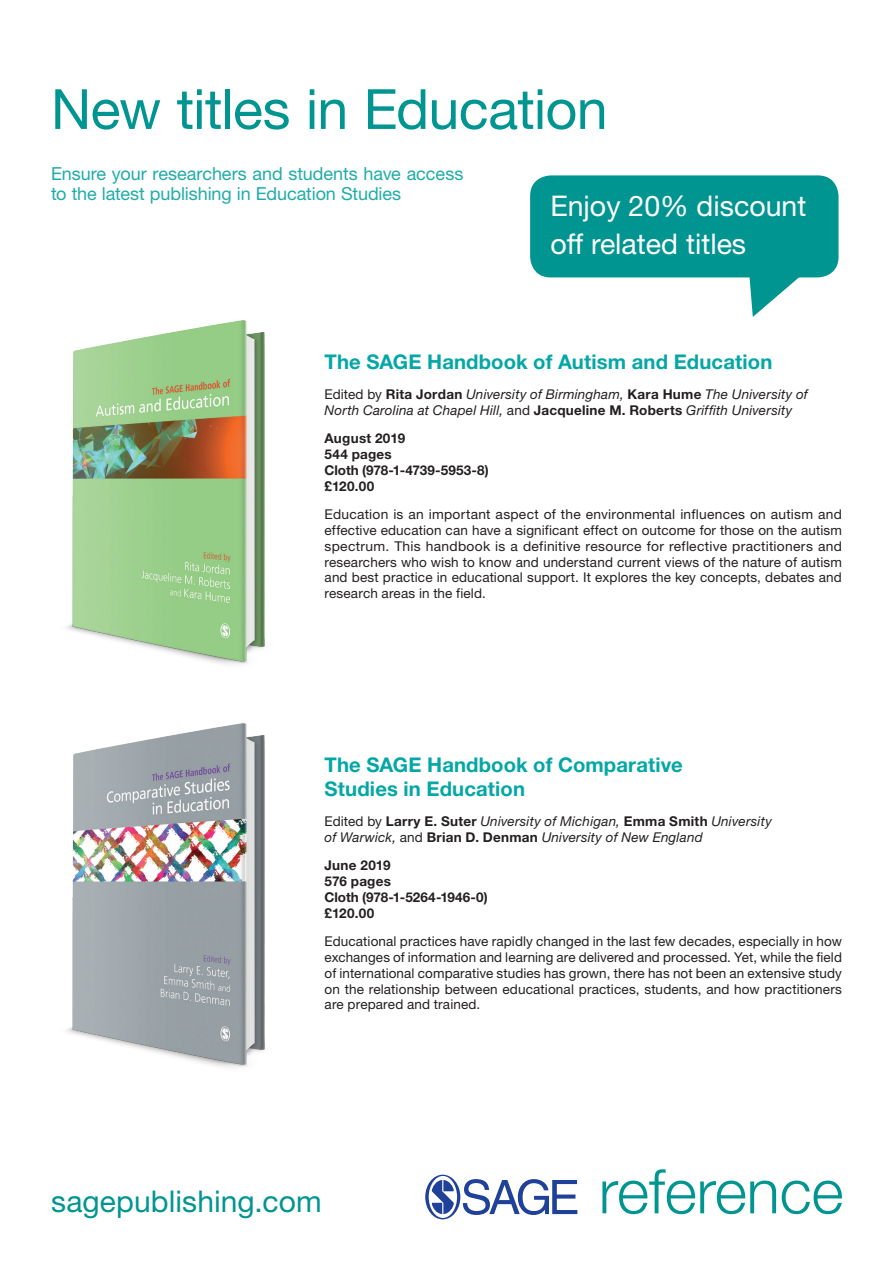
<style>
.page{position:relative;width:893px;height:1263px;background:#fff}
.page>*{position:absolute;margin:0;border:0;box-sizing:border-box;transform-origin:0 0}
.t1{font:55.5px "Helvetica Neue LT Std";letter-spacing:-.01em;color:#009590}
.t2{font:30px "Helvetica Neue LT Std";letter-spacing:.005em;color:#009590}
.t3{font:28.5px/37.5px "Helvetica Neue LT Std";color:#fff}
.t4{font:700 20.25px/24px "Helvetica Neue LT Std";letter-spacing:.005em;color:#03a7a5}
.t5{font:18px/20.2px "Helvetica Neue LT Std";letter-spacing:-.005em;color:#1faca9}
.t6{font:13.5px/15.8px "Helvetica Neue LT Std";letter-spacing:.01em;color:#231f20;text-align:justify}
.t7{font:italic 13.5px/16.2px "Helvetica Neue LT Std";letter-spacing:.015em;color:#231f20}
.t8{font:700 13.5px/15.8px "Helvetica Neue LT Std";letter-spacing:.01em;color:#231f20}
.s1{font-style:normal}
.s2{font-weight:700;font-style:normal}
</style>
<div class="page">
<svg style="left:425px;top:1175px;width:152px;height:44px"></svg>
<svg style="left:602px;top:1169px;width:240px;height:45px"></svg>
<img style="left:66px;top:320px;width:199px;height:345px">
<img style="left:66px;top:724px;width:199px;height:344px">
<div style="left:530px;top:175px;width:308px;height:102px;background:#009590;border-radius:21px"></div>
<svg style="left:749px;top:277px;width:63px;height:40px"></svg>
<h1 class="t1" style="left:51px;top:76px;width:558px">New titles in Education</h1>
<h3 class="t5" style="left:51px;top:163px;width:414px">Ensure your researchers and students have access to the latest publishing in Education Studies</h3>
<h3 class="t3" style="left:550px;top:187px;width:258px">Enjoy 20% discount off related titles</h3>
<h3 class="t4" style="left:325px;top:350px;width:449px">The SAGE Handbook of Autism and Education</h3>
<p class="t7" style="left:325px;top:385px;width:485px"><span class="s1">Edited by</span> <span class="s2">Rita Jordan</span> University of Birmingham, <span class="s2">Kara Hume</span> The University of<br>North Carolina at Chapel Hill, <span class="s1">and</span> <span class="s2">Jacqueline M. Roberts</span> Griffith University</p>
<p class="t8" style="left:325px;top:430px;width:166px">August 2019<br>544 pages<br>Cloth (978-1-4739-5953-8) £120.00</p>
<p class="t6" style="left:325px;top:506px;width:519px">Education is an important aspect of the environmental influences on autism and effective education can have a significant effect on outcome for those on the autism spectrum. This handbook is a definitive resource for reflective practitioners and researchers who wish to know and understand current views of the nature of autism and best practice in educational support. It explores the key concepts, debates and research areas in the field.</p>
<h3 class="t4" style="left:325px;top:753px;width:360px">The SAGE Handbook of Comparative<br>Studies in Education</h3>
<p class="t7" style="left:325px;top:812px;width:449px"><span class="s1">Edited by</span> <span class="s2">Larry E. Suter</span> University of Michigan, <span class="s2">Emma Smith</span> University of Warwick, <span class="s1">and</span> <span class="s2">Brian D. Denman</span> University of New England</p>
<p class="t8" style="left:325px;top:857px;width:165px">June 2019<br>576 pages<br>Cloth (978-1-5264-1946-0) £120.00</p>
<p class="t6" style="left:325px;top:933px;width:519px">Educational practices have rapidly changed in the last few decades, especially in how exchanges of information and learning are delivered and processed. Yet, while the field of international comparative studies has grown, there has not been an extensive study on the relationship between educational practices, students, and how practitioners are prepared and trained.</p>
<h2 class="t2" style="left:51px;top:1183px;width:272px">sagepublishing.com</h2>
</div>
